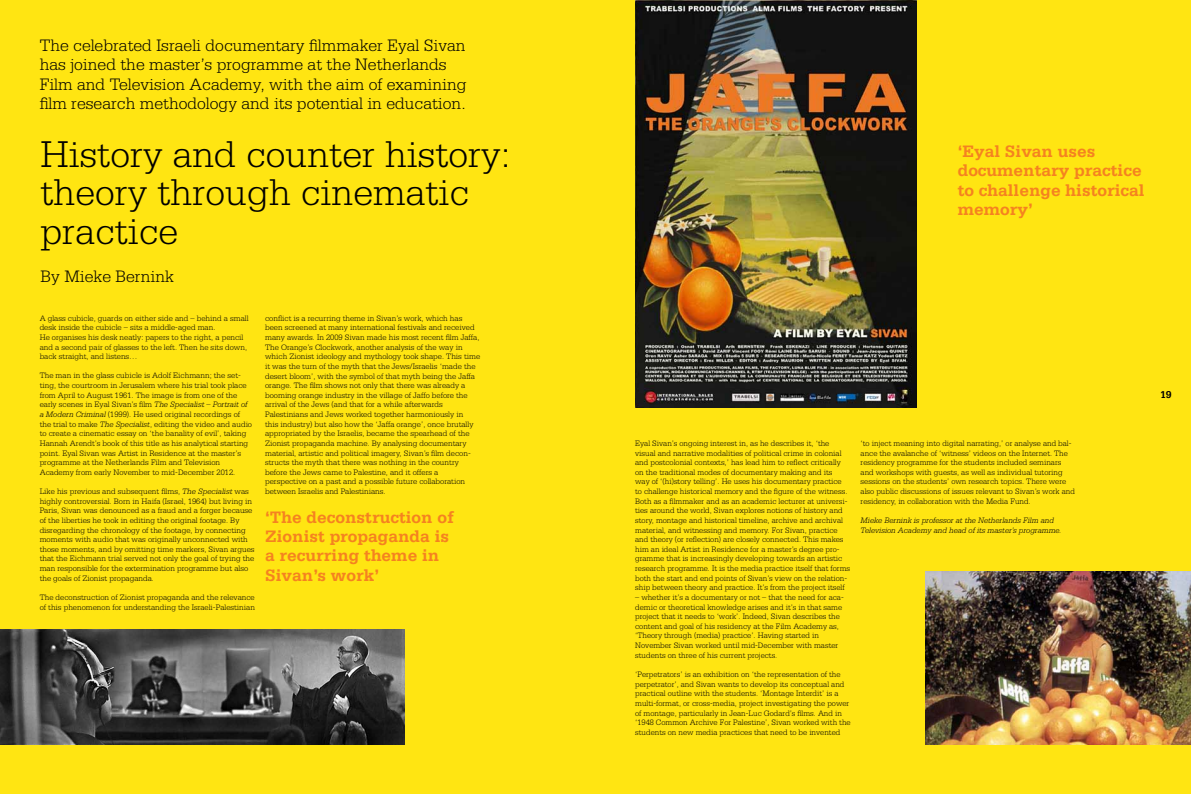
<style>
.page{position:relative;width:1191px;height:794px;background:#ffe512}
.page>*{position:absolute;margin:0;border:0;box-sizing:border-box;transform-origin:0 0}
.t1{font:300 39.38px/38.5px "Serifa";color:#000}
.t2{font:300 17.5px/19.2px "Serifa";color:#000}
.t3{font:700 17.5px/19.2px "Serifa";color:#f58220}
.t4{font:700 10.5px "Serifa";color:#000}
.t5{font:300 8.31px/9.6px "Serifa";color:#000}
.t6{font:italic 300 8.31px/9.6px "Serifa";color:#000}
.s1{font-style:italic}
</style>
<div class="page">
<img style="left:635px;top:0;width:281px;height:407px">
<img style="left:926px;top:571px;width:265px;height:173px">
<img style="left:0;top:629px;width:405px;height:115px">
<h2 class="t2" style="left:40px;top:36px;width:428px">The celebrated Israeli documentary filmmaker Eyal Sivan has joined the master’s programme at the Netherlands Film and Television Academy, with the aim of examining film research methodology and its potential in education.</h2>
<h1 class="t1" style="left:40px;top:135px;width:472px">History and counter history: theory through cinematic practice</h1>
<h2 class="t2" style="left:41px;top:267px;width:135px">By Mieke Bernink</h2>
<p class="t5" style="left:40px;top:313px;width:210px">A glass cubicle, guards on either side and – behind a small desk inside the cubicle – sits a middle-aged man.<br>He organises his desk neatly: papers to the right, a pencil and a second pair of glasses to the left. Then he sits down, back straight, and listens…</p>
<p class="t5" style="left:40px;top:371px;width:214px">The man in the glass cubicle is Adolf Eichmann; the set&shy;ting, the courtroom in Jerusalem where his trial took place from April to August 1961. The image is from one of the early scenes in Eyal Sivan’s film <span class="s1">The Specialist – Portrait of a Modern Criminal</span> (1999). He used original recordings of the trial to make <span class="s1">The Specialist</span>, editing the video and audio to create a cinematic essay on ‘the banality of evil’, taking Hannah Arendt’s book of this title as his analytical starting point. Eyal Sivan was Artist in Residence at the master’s programme at the Netherlands Film and Television Academy from early November to mid-December 2012.</p>
<p class="t5" style="left:40px;top:486px;width:216px">Like his previous and subsequent films, <span class="s1">The Specialist</span> was highly controversial. Born in Haifa (Israel, 1964) but living in Paris, Sivan was denounced as a fraud and a forger because of the liberties he took in editing the original footage. By disregarding the chronology of the footage, by connecting moments with audio that was originally unconnected with those moments, and by omitting time markers, Sivan argues that the Eichmann trial served not only the goal of trying the man responsible for the extermination programme but also the goals of Zionist propaganda.</p>
<p class="t5" style="left:40px;top:592px;width:217px">The deconstruction of Zionist propaganda and the relevance of this phenomenon for understanding the Israeli-Palestinian</p>
<p class="t5" style="left:265px;top:313px;width:216px">conflict is a recurring theme in Sivan’s work, which has been screened at many international festivals and received many awards. In 2009 Sivan made his most recent film Jaffa, The Orange’s Clockwork, another analysis of the way in which Zionist ideology and mythology took shape. This time it was the turn of the myth that the Jews/Israelis ‘made the desert bloom’, with the symbol of that myth being the Jaffa orange. The film shows not only that there was already a booming orange industry in the village of Jaffo before the arrival of the Jews (and that for a while afterwards Palestinians and Jews worked together harmoniously in<br>this industry) but also how the ‘Jaffa orange’, once brutally appropriated by the Israelis, became the spearhead of the Zionist propaganda machine. By analysing documentary material, artistic and political imagery, Sivan’s film decon&shy;structs the myth that there was nothing in the country before the Jews came to Palestine, and it offers a perspective on a past and a possible future collaboration between Israelis and Palestinians.</p>
<h2 class="t3" style="left:265px;top:507px;width:190px">‘The deconstruction of<br>Zionist propaganda is a recurring theme in<br>Sivan’s work’</h2>
<h2 class="t3" style="left:957px;top:142px;width:188px">‘Eyal Sivan uses documentary practice to challenge historical memory’</h2>
<p class="t5" style="left:635px;top:438px;width:216px">Eyal Sivan’s ongoing interest in, as he describes it, ‘the visual and narrative modalities of political crime in colonial and postcolonial contexts,’ has lead him to reflect critically on the traditional modes of documentary making and its<br>way of ‘(hi)story telling’. He uses his documentary practice to challenge historical memory and the figure of the witness.<br>Both as a filmmaker and as an academic lecturer at universi&shy;ties around the world, Sivan explores notions of history and story, montage and historical timeline, archive and archival material, and witnessing and memory. For Sivan, practice and theory (or reflection) are closely connected. This makes him an ideal Artist in Residence for a master’s degree pro&shy;gramme that is increasingly developing towards an artistic research programme. It is the media practice itself that forms both the start and end points of Sivan’s view on the relation&shy;ship between theory and practice. It’s from the project itself</p>
<p class="t5" style="left:635px;top:592px;width:210px">– whether it’s a documentary or not – that the need for aca&shy;demic or theoretical knowledge arises and it’s in that same project that it needs to ‘work’. Indeed, Sivan describes the content and goal of his residency at the Film Academy as, ‘Theory through (media) practice’. Having started in November Sivan worked until mid-December with master students on three of his current projects.</p>
<p class="t5" style="left:635px;top:669px;width:217px">‘Perpetrators’ is an exhibition on ‘the representation of the perpetrator’, and Sivan wants to develop its conceptual and practical outline with the students. ‘Montage Interdit’ is a multi-format, or cross-media, project investigating the power of montage, particularly in Jean-Luc Godard’s films. And in ‘1948 Common Archive For Palestine’, Sivan worked with the students on new media practices that need to be invented</p>
<p class="t5" style="left:860px;top:438px;width:216px">‘to inject meaning into digital narrating,’ or analyse and bal&shy;ance the avalanche of ‘witness’ videos on the Internet. The residency programme for the students included seminars and workshops with guests, as well as individual tutoring sessions on the students’ own research topics. There were also public discussions of issues relevant to Sivan’s work and residency, in collaboration with the Media Fund.</p>
<p class="t6" style="left:860px;top:515px;width:202px">Mieke Bernink is professor at the Netherlands Film and<br>Television Academy and head of its master’s programme.</p>
<p class="t4" style="left:1160px;top:388px;width:13px">19</p>
</div>
